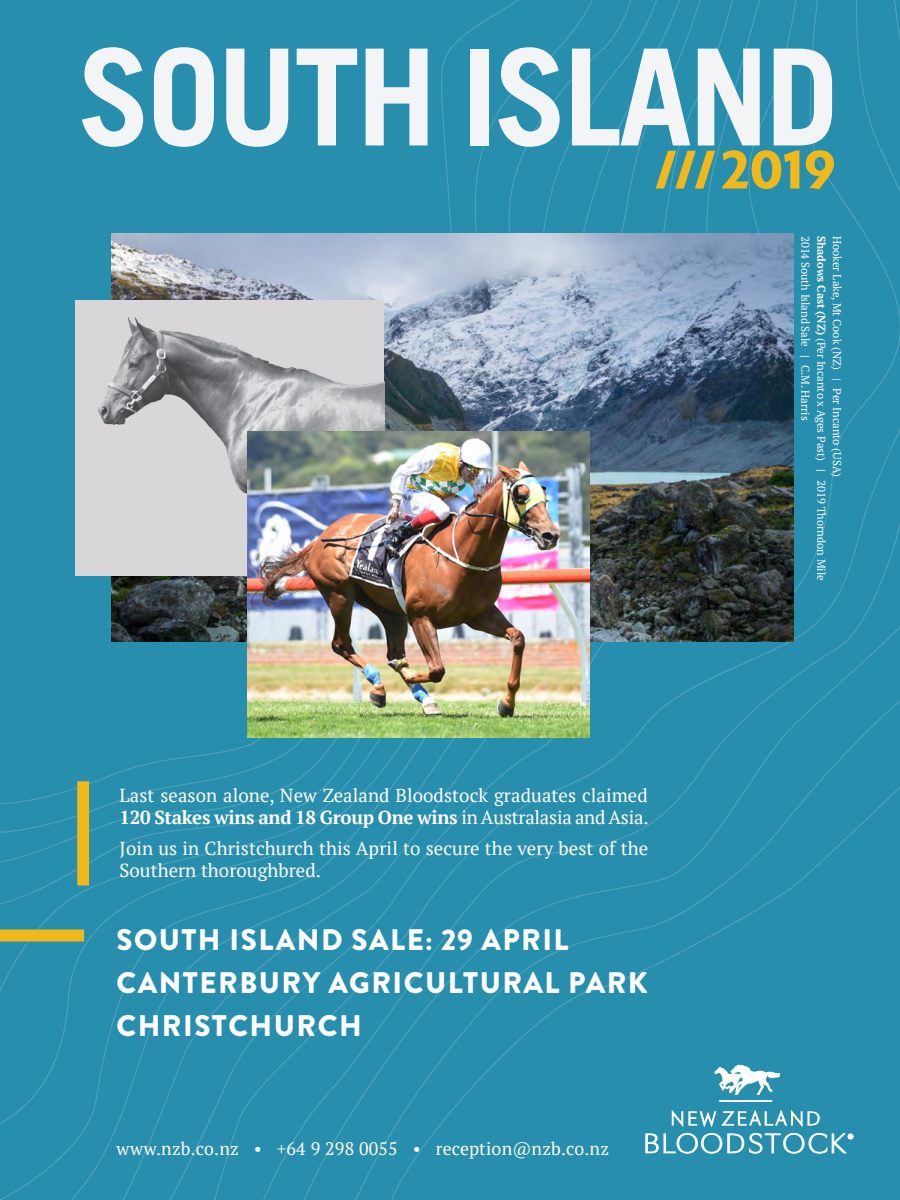
<style>
.page{position:relative;width:900px;height:1200px;background:#288ead}
.page>*{position:absolute;margin:0;border:0;box-sizing:border-box;transform-origin:0 0}
.t1{font:700 134.25px "Trade Gothic";letter-spacing:-.025em;color:#f3f4f5}
.t2{font:700 60.9px "Serenity";color:#f1b81b}
.t3{font:900 29.7px/43px "Brandon Grotesque";letter-spacing:.05em;color:#fff}
.t4{font:18.75px/22.5px "PT Serif";letter-spacing:.005em;color:#fff}
.t5{font:18px "PT Serif";letter-spacing:.01em;color:#fff}
.t6{font:11.25px "PT Serif";color:#fff}
.s1{font-weight:700}
</style>
<div class="page">
<svg style="left:645px;top:1064px;width:209px;height:90px;background:#499fb9"></svg>
<div style="left:77px;top:781px;width:12px;height:104px;background:#f1b81b"></div>
<div style="left:0;top:930px;width:84px;height:11px;background:#f1b81b"></div>
<img style="left:111px;top:233px;width:682px;height:409px">
<img style="left:76px;top:300px;width:308px;height:275px">
<img style="left:247px;top:431px;width:343px;height:306px">
<h1 class="t1" style="left:78px;top:15px;width:763px">SOUTH ISLAND</h1>
<h2 class="t2" style="left:655px;top:136px;width:183px">/// 2019</h2>
<p class="t4" style="left:120px;top:784px;width:531px">Last season alone, New Zealand Bloodstock graduates claimed<br><span class="s1">120 Stakes wins and 18 Group One wins</span> in Australasia and Asia.</p>
<p class="t4" style="left:120px;top:837px;width:530px">Join us in Christchurch this April to secure the very best of the<br>Southern thoroughbred.</p>
<h3 class="t3" style="left:116px;top:919px;width:533px">SOUTH ISLAND SALE: 29 APRIL<br>CANTERBURY AGRICULTURAL PARK<br>CHRISTCHURCH</h3>
<p class="t5" style="left:116px;top:1137px;width:494px">www.nzb.co.nz • +64 9 298 0055 • reception@nzb.co.nz</p>
<p class="t6" style="left:829px;top:236px;width:346px;rotate:90deg"><span class="s1">Shadows Cast (NZ)</span> (Per Incanto x Ages Past) <span class="s1">|</span> 2019 Thorndon Mile</p>
<p class="t6" style="left:844px;top:236px;width:243px;rotate:90deg">Hooker Lake, Mt Cook (NZ) | Per Incanto (USA)</p>
<p class="t6" style="left:813px;top:236px;width:186px;rotate:90deg">2014 South Island Sale <span class="s1">|</span> C.M. Harris</p>
</div>
